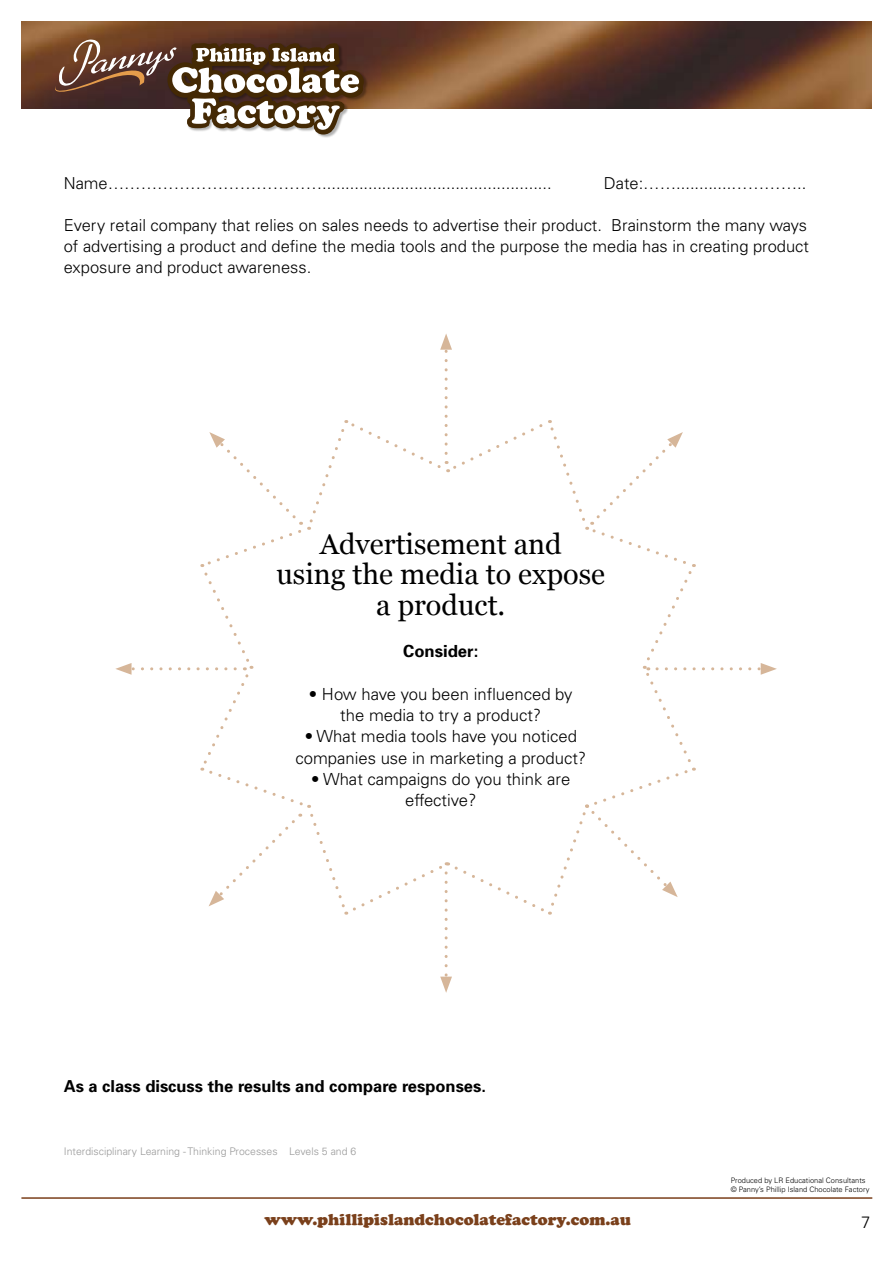
<style>
.page{position:relative;width:893px;height:1263px;background:#fff}
.page>*{position:absolute;margin:0;border:0;box-sizing:border-box;transform-origin:0 0}
.t1{font:28.8px/30.3px "Georgia";color:#000;text-align:center}
.t2{font:300 16.65px/21.3px "Univers";color:#000;text-align:center}
.t3{font:700 16.65px "Univers";color:#000}
.t4{font:300 16.5px/21px "Univers";color:#000}
.t5{font:700 16.5px "Univers";color:#000}
.t6{font:900 16.5px "Cooper";color:#7a401b}
.t7{font:300 10.5px "Univers";color:#999}
.t8{font:300 7.5px/9px "Univers";color:#000}
</style>
<div class="page">
<img style="left:21px;top:21px;width:851px;height:88px">
<svg style="left:360px;top:21px;width:8px;height:88px"></svg>
<svg style="left:45px;top:21px;width:315px;height:117px"></svg>
<hr style="left:21px;top:1197px;width:851px;height:2px;background:#7a401b">
<svg style="left:115px;top:334px;width:662px;height:659px"></svg>
<p class="t4" style="left:64px;top:172px;width:489px">Name…………………………………..................................................</p>
<p class="t4" style="left:604px;top:172px;width:204px">Date:……............…………..</p>
<p class="t4" style="left:64px;top:214px;width:747px">Every retail company that relies on sales needs to advertise their product. Brainstorm the many ways of advertising a product and define the media tools and the purpose the media has in creating product exposure and product awareness.</p>
<h1 class="t1" style="left:276px;top:529px;width:330px">Advertisement and<br>using the media to expose a product.</h1>
<p class="t3" style="left:403px;top:641px;width:77px">Consider:</p>
<p class="t2" style="left:309px;top:683px;width:265px">• How have you been influenced by the media to try a product?</p>
<p class="t2" style="left:295px;top:725px;width:292px">• What media tools have you noticed companies use in marketing a product?</p>
<p class="t2" style="left:311px;top:768px;width:261px">• What campaigns do you think are effective?</p>
<p class="t5" style="left:64px;top:1076px;width:424px">As a class discuss the results and compare responses.</p>
<p class="t7" style="left:64px;top:1145px;width:294px">Interdisciplinary Learning - Thinking Processes Levels 5 and 6</p>
<p class="t6" style="left:264px;top:1209px;width:368px">www.phillipislandchocolatefactory.com.au</p>
<p class="t8" style="left:731px;top:1175px;width:140px">Produced by LR Educational Consultants © Panny’s Phillip Island Chocolate Factory</p>
<p class="t4" style="left:861px;top:1211px;width:11px">7</p>
</div>
